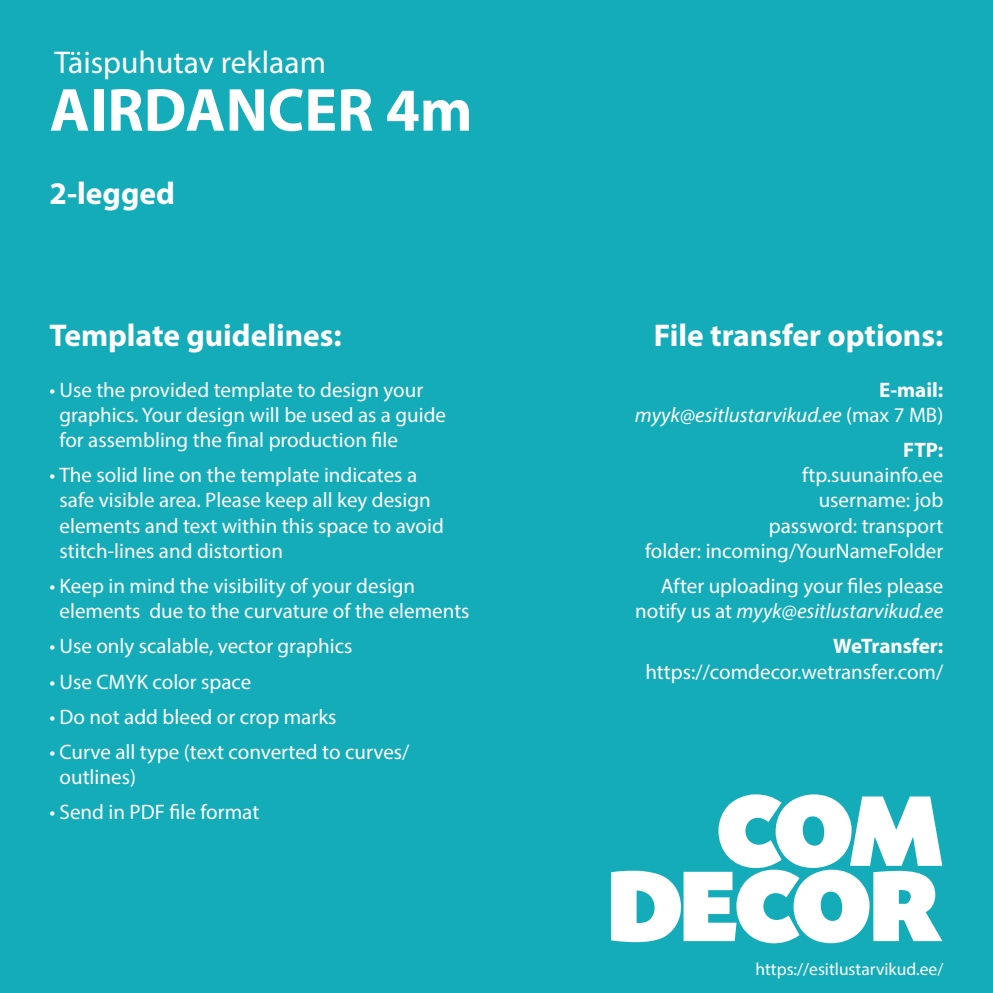
<style>
.page{position:relative;width:993px;height:993px;background:#fff}
.page>*{position:absolute;margin:0;border:0;box-sizing:border-box;transform-origin:0 0}
.t1{font:700 61.25px "Myriad Pro";color:#fff}
.t2{font:700 31.5px "Myriad Pro";color:#fff}
.Paragraph_Style_3{font:31.5px "Myriad Pro";color:#fff}
.t3{font:21px/25.2px "Myriad Pro";color:#fff}
.t4{font:italic 21px/25.2px "Myriad Pro";color:#fff;text-align:right}
.Paragraph_Style_3-2{font:17.5px "Myriad Pro";color:#fff}
.s1{font-weight:700;font-style:normal}
.s2{font-style:normal}
.s3{font-weight:700}
.s4{font-style:italic}
</style>
<div class="page">
<div style="left:0;top:0;width:992px;height:992px;background:#15acba"></div>
<svg style="left:611px;top:794px;width:331px;height:149px;fill:#fff"></svg>
<p class="Paragraph_Style_3" style="left:55px;top:43px;width:273px">Täispuhutav reklaam</p>
<p class="t1" style="left:50px;top:70px;width:424px">AIRDANCER 4m</p>
<p class="t2" style="left:50px;top:173px;width:127px">2-legged</p>
<p class="t2" style="left:50px;top:315px;width:293px">Template guidelines:</p>
<p class="t3" style="left:60px;top:376px;width:388px;text-indent:-10px">• Use the provided template to design your graphics. Your design will be used as a guide for assembling the final production file</p>
<p class="t3" style="left:60px;top:462px;width:385px;text-indent:-10px">• The solid line on the template indicates a safe visible area. Please keep all key design elements and text within this space to avoid stitch-lines and distortion</p>
<p class="t3" style="left:60px;top:572px;width:411px;text-indent:-10px">• Keep in mind the visibility of your design elements due to the curvature of the elements</p>
<p class="t3" style="left:50px;top:633px;width:304px">• Use only scalable, vector graphics</p>
<p class="t3" style="left:50px;top:668px;width:203px">• Use CMYK color space</p>
<p class="t3" style="left:50px;top:703px;width:288px">• Do not add bleed or crop marks</p>
<p class="t3" style="left:60px;top:738px;width:351px;text-indent:-10px">• Curve all type (text converted to curves/ outlines)</p>
<p class="t3" style="left:50px;top:799px;width:211px">• Send in PDF file format</p>
<p class="t2" style="left:653px;top:315px;width:291px">File transfer options:</p>
<p class="t4" style="left:634px;top:376px;width:310px"><span class="s1">E-mail:<br></span>myyk@esitlustarvikud.ee <span class="s2">(max 7 MB)</span></p>
<p class="t3" style="left:645px;top:437px;width:299px;text-align:right"><span class="s3">FTP:<br></span>ftp.suunainfo.ee<br>username: job<br>password: transport<br>folder: incoming/YourNameFolder</p>
<p class="t3" style="left:635px;top:572px;width:309px;text-align:right">After uploading your files please notify us at <span class="s4">myyk@esitlustarvikud.ee</span></p>
<p class="t3" style="left:645px;top:633px;width:299px;text-align:right"><span class="s3">WeTransfer: </span>https://comdecor.wetransfer.com/</p>
<p class="Paragraph_Style_3-2" style="left:755px;top:957px;width:189px">https://esitlustarvikud.ee/</p>
</div>
